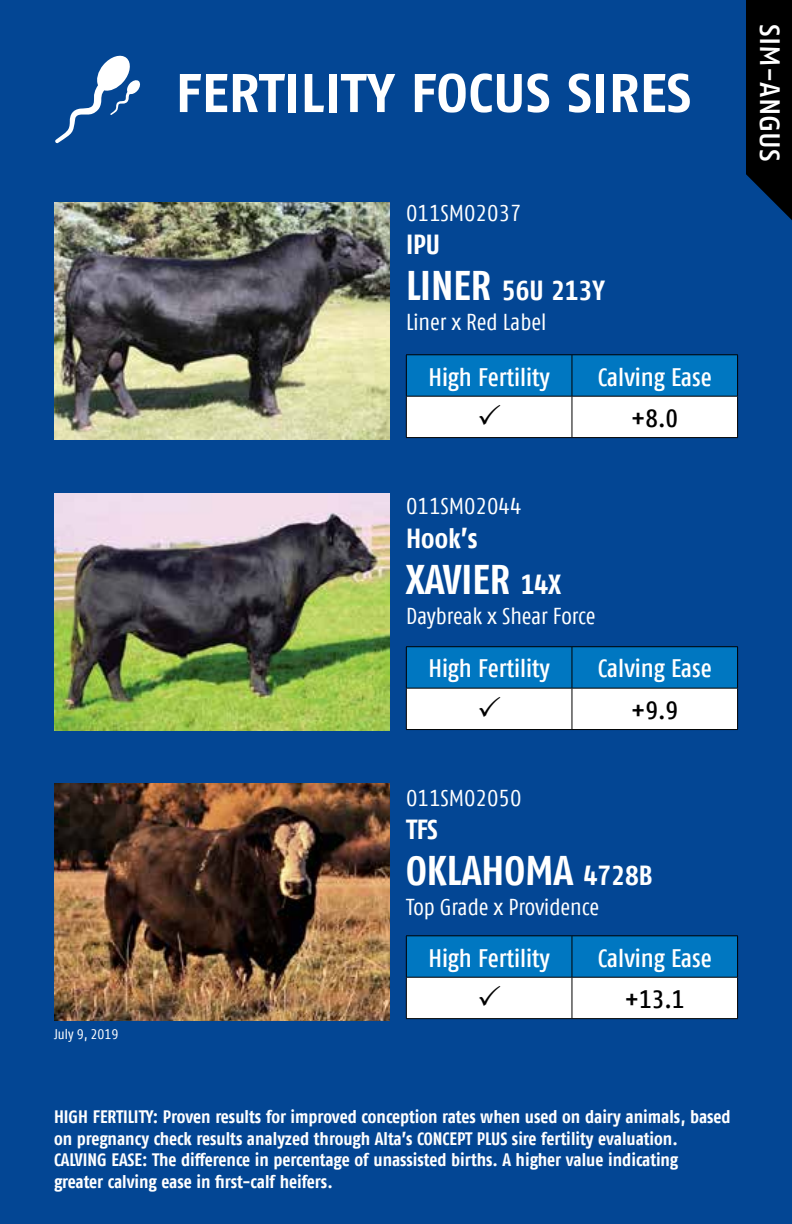
<style>
.page{position:relative;width:792px;height:1224px;background:#034694}
.page>*{position:absolute;margin:0;border:0;box-sizing:border-box;transform-origin:0 0}
.t1{font:700 54.4px "Fago Offc";color:#fff}
.t2{font:700 condensed 41.4px "Fago Offc";color:#fff}
.t3{font:500 28px "Fago Offc";color:#fff}
.t4{font:700 condensed 27.6px/46px "Fago Offc";color:#fff}
.t5{font:500 condensed 25.4px "Fago Offc";letter-spacing:-.005em;color:#fff}
.t6{font:500 condensed 25.4px "Fago Offc";color:#000}
.t7{font:condensed 23px "Fago Offc";color:#fff}
.t8{font:700 condensed 18px/21.6px "Fago Offc";color:#fff}
.t9{font:condensed 14px "Fago Offc";color:#fff}
.s1{font-size:41.4px}
.s2{font-size:27.6px}
</style>
<div class="page">
<img style="left:54px;top:203px;width:335px;height:237px">
<hr style="left:406px;top:354px;width:166px;height:1px;background:#000">
<hr style="left:572px;top:354px;width:166px;height:1px;background:#000">
<img style="left:54px;top:493px;width:335px;height:237px">
<img style="left:54px;top:784px;width:335px;height:237px">
<svg style="left:55px;top:55px;width:85px;height:89px"></svg>
<div style="left:747px;top:0;width:45px;height:220px;background:#000"></div>
<hr style="left:406px;top:646px;width:166px;height:1px;background:#000">
<hr style="left:572px;top:646px;width:166px;height:1px;background:#000">
<hr style="left:406px;top:935px;width:166px;height:1px;background:#000">
<hr style="left:572px;top:935px;width:166px;height:1px;background:#000">
<svg style="left:746px;top:171px;width:46px;height:49px"></svg>
<svg style="left:406px;top:355px;width:332px;height:83px;background:#7ab4d8"></svg>
<svg style="left:406px;top:647px;width:332px;height:83px;background:#7ab4d8"></svg>
<svg style="left:406px;top:936px;width:332px;height:83px;background:#7ab4d8"></svg>
<h1 class="t1" style="left:176px;top:61px;width:517px">FERTILITY FOCUS SIRES</h1>
<p class="t7" style="left:406px;top:200px;width:117px">011SM02037</p>
<h3 class="t4" style="left:406px;top:222px;width:200px">IPU<br><span class="s1">LINER</span> 56U 213Y</h3>
<p class="t7" style="left:406px;top:309px;width:142px">Liner x Red Label</p>
<h3 class="t5" style="left:428px;top:362px;width:123px">High Fertility</h3>
<h3 class="t5" style="left:598px;top:362px;width:116px">Calving Ease</h3>
<h3 class="t6" style="left:631px;top:403px;width:48px">+8.0</h3>
<p class="t7" style="left:406px;top:493px;width:117px">011SM02044</p>
<h3 class="t4" style="left:406px;top:515px;width:73px">Hook’s</h3>
<h2 class="t2" style="left:406px;top:555px;width:156px">XAVIER <span class="s2">14X</span></h2>
<p class="t7" style="left:406px;top:602px;width:191px">Daybreak x Shear Force</p>
<h3 class="t5" style="left:428px;top:654px;width:123px">High Fertility</h3>
<h3 class="t5" style="left:598px;top:654px;width:116px">Calving Ease</h3>
<h3 class="t6" style="left:631px;top:695px;width:48px">+9.9</h3>
<p class="t7" style="left:406px;top:785px;width:117px">011SM02050</p>
<h3 class="t4" style="left:406px;top:806px;width:33px">TFS</h3>
<h2 class="t2" style="left:406px;top:846px;width:248px">OKLAHOMA <span class="s2">4728B</span></h2>
<p class="t7" style="left:406px;top:894px;width:195px">Top Grade x Providence</p>
<p class="t9" style="left:54px;top:1026px;width:66px">July 9, 2019</p>
<h3 class="t5" style="left:428px;top:943px;width:123px">High Fertility</h3>
<h3 class="t5" style="left:598px;top:943px;width:116px">Calving Ease</h3>
<h3 class="t6" style="left:625px;top:984px;width:61px">+13.1</h3>
<p class="t8" style="left:54px;top:1106px;width:678px">HIGH FERTILITY: Proven results for improved conception rates when used on dairy animals, based on pregnancy check results analyzed through Alta’s CONCEPT PLUS sire fertility evaluation.<br>CALVING EASE: The difference in percentage of unassisted births. A higher value indicating greater calving ease in first-calf heifers.</p>
<h3 class="t3" style="left:786px;top:24px;width:139px;rotate:90deg">SIM-ANGUS</h3>
</div>
